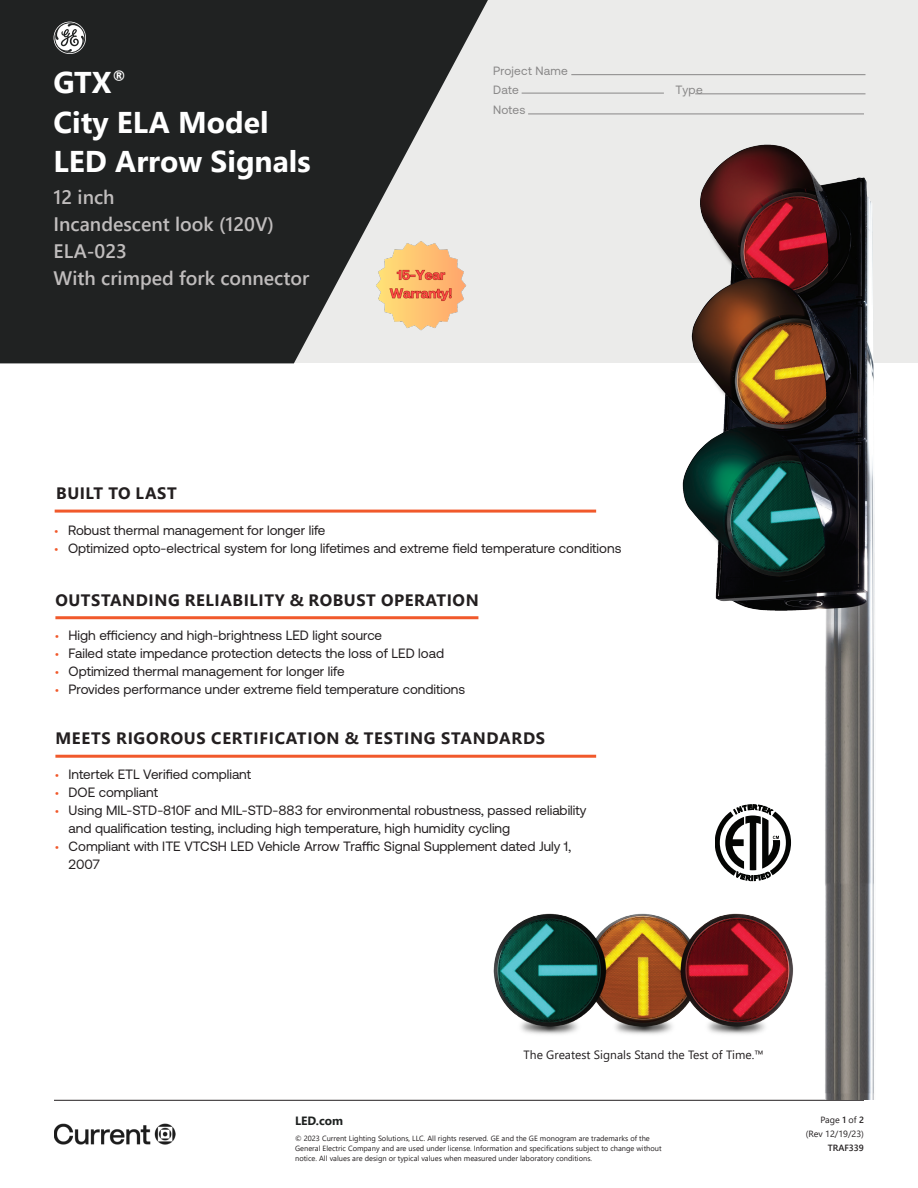
<style>
.page{position:relative;width:918px;height:1188px;background:#fff}
.page>*{position:absolute;margin:0;border:0;box-sizing:border-box;transform-origin:0 0}
.t1{font:700 30px "Segoe UI";color:#fff}
.t2{font:600 19.5px "Segoe UI";color:#c0bdbd}
.t3{font:700 16.5px "Segoe UI";letter-spacing:.035em;color:#231f20}
.t4{font:13.5px/18px "Aeonik";color:#231f20}
.t5{font:12px "Segoe UI";color:#231f20}
.t6{font:12px/19.5px "Aeonik";letter-spacing:.02em;color:#888787}
.t7{font:700 12px "Segoe UI";color:#1e2120}
.boilerplate{font:9px "Segoe UI";color:#231f20}
.boilerplate-2{font:600 9px "Segoe UI";color:#231f20}
.t8{font:7.5px/9.8px "Segoe UI";color:#231f20}
.s1{font-family:"Myriad Pro";color:#f1592b}
.s2{font-weight:600}
</style>
<div class="page">
<div style="left:0;top:0;width:918px;height:363px;background:#ebebea"></div>
<svg style="left:0;top:0;width:488px;height:363px;fill:#202222"></svg>
<hr style="left:571px;top:74px;width:295px;height:1px;background:#888787">
<hr style="left:522px;top:93px;width:142px;height:1px;background:#888787">
<hr style="left:695px;top:93px;width:170px;height:1px;background:#888787">
<hr style="left:528px;top:114px;width:336px;height:1px;background:#888787">
<hr style="left:54px;top:1100px;width:810px;height:1px;background:#231f20">
<img style="left:54px;top:1123px;width:122px;height:22px">
<hr style="left:55px;top:510px;width:541px;height:3px;background:#f1592b">
<hr style="left:55px;top:616px;width:423px;height:3px;background:#f1592b">
<hr style="left:55px;top:755px;width:541px;height:3px;background:#f1592b">
<img style="left:640px;top:144px;width:235px;height:956px">
<img style="left:493px;top:903px;width:308px;height:138px">
<img style="left:370px;top:235px;width:101px;height:101px">
<svg style="left:54px;top:22px;width:32px;height:32px"></svg>
<p class="t1" style="left:54px;top:54px;width:75px">GTX<sup>®</sup></p>
<p class="t1" style="left:54px;top:94px;width:217px">City ELA Model</p>
<p class="t1" style="left:54px;top:133px;width:259px">LED Arrow Signals</p>
<p class="t2" style="left:54px;top:179px;width:62px">12 inch</p>
<p class="t2" style="left:54px;top:206px;width:222px">Incandescent look (120V)</p>
<p class="t2" style="left:54px;top:233px;width:75px">ELA-023</p>
<p class="t2" style="left:54px;top:260px;width:257px">With crimped fork connector</p>
<p class="t6" style="left:493px;top:61px;width:76px">Project Name<br>Date</p>
<p class="t6" style="left:493px;top:100px;width:34px">Notes</p>
<p class="t6" style="left:676px;top:80px;width:29px">Type</p>
<p class="t3" style="left:56px;top:478px;width:122px">BUILT TO LAST</p>
<p class="t4" style="left:55px;top:521px;width:272px"><span class="s1">•</span> Robust thermal management for longer life</p>
<p class="t4" style="left:55px;top:539px;width:568px"><span class="s1">•</span> Optimized opto-electrical system for long lifetimes and extreme field temperature conditions</p>
<p class="t3" style="left:55px;top:585px;width:425px">OUTSTANDING RELIABILITY &amp; ROBUST OPERATION</p>
<p class="t4" style="left:55px;top:627px;width:329px"><span class="s1">•</span> High efficiency and high-brightness LED light source</p>
<p class="t4" style="left:55px;top:645px;width:391px"><span class="s1">•</span> Failed state impedance protection detects the loss of LED load</p>
<p class="t4" style="left:55px;top:663px;width:291px"><span class="s1">•</span> Optimized thermal management for longer life</p>
<p class="t4" style="left:55px;top:681px;width:412px"><span class="s1">•</span> Provides performance under extreme field temperature conditions</p>
<p class="t3" style="left:55px;top:723px;width:491px">MEETS RIGOROUS CERTIFICATION &amp; TESTING STANDARDS</p>
<p class="t4" style="left:55px;top:765px;width:198px"><span class="s1">•</span> Intertek ETL Verified compliant</p>
<p class="t4" style="left:55px;top:783px;width:105px"><span class="s1">•</span> DOE compliant</p>
<p class="t4" style="left:69px;top:801px;width:519px;text-indent:-14px"><span class="s1">•</span> Using MIL-STD-810F and MIL-STD-883 for environmental robustness, passed reliability and qualification testing, including high temperature, high humidity cycling</p>
<p class="t4" style="left:69px;top:837px;width:504px;text-indent:-14px"><span class="s1">•</span> Compliant with ITE VTCSH LED Vehicle Arrow Traffic Signal Supplement dated July 1,<br>2007</p>
<p class="t5" style="left:524px;top:1043px;width:242px">The Greatest Signals Stand the Test of Time.™</p>
<p class="t7" style="left:295px;top:1109px;width:50px">LED.com</p>
<p class="t8" style="left:295px;top:1133px;width:368px">© 2023 Current Lighting Solutions, LLC. All rights reserved. GE and the GE monogram are trademarks of the<br>General Electric Company and are used under license. Information and specifications subject to change without notice. All values are design or typical values when measured under laboratory conditions.</p>
<p class="boilerplate" style="left:821px;top:1111px;width:45px">Page <span class="s2">1</span> of <span class="s2">2</span></p>
<p class="boilerplate" style="left:806px;top:1125px;width:60px">(Rev 12/19/23)</p>
<p class="boilerplate-2" style="left:828px;top:1139px;width:38px">TRAF339</p>
</div>
